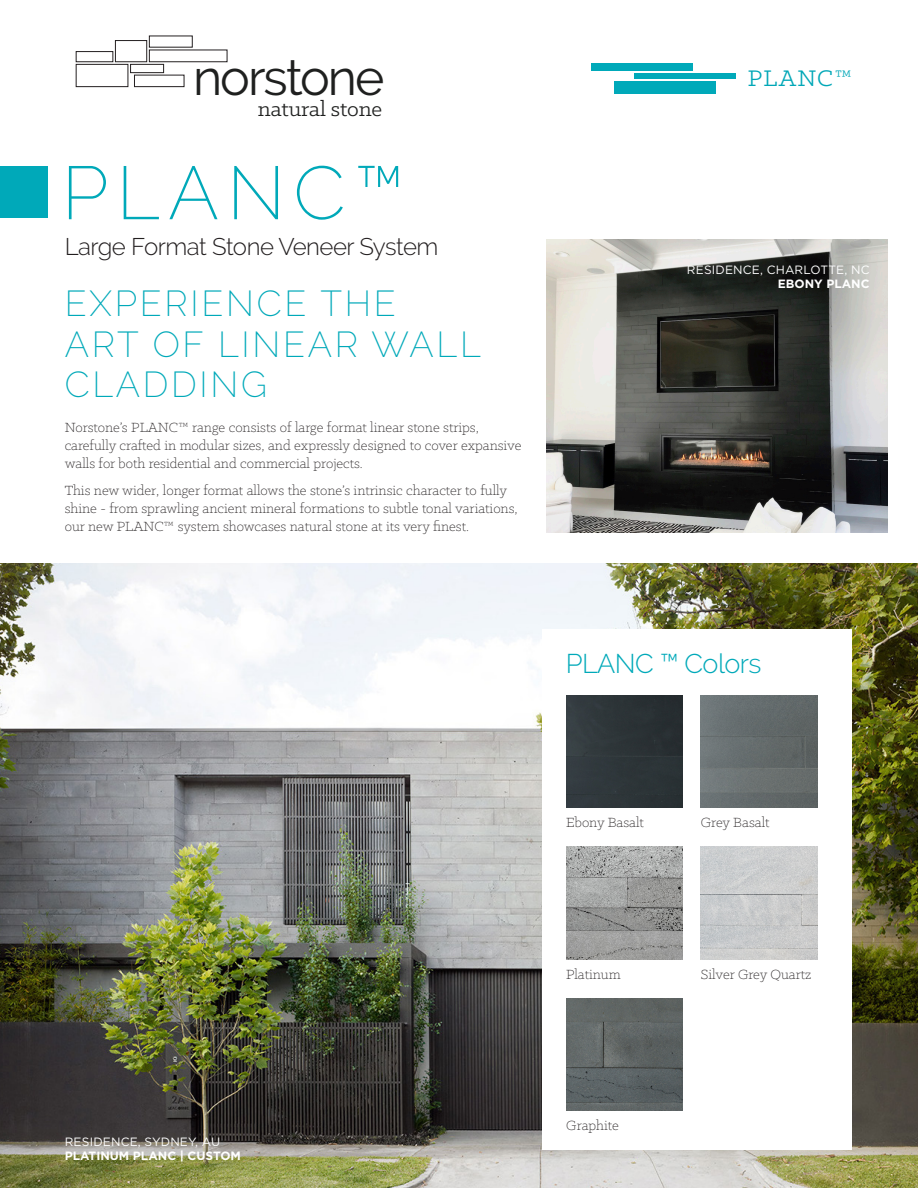
<style>
.page{position:relative;width:918px;height:1188px;background:#fff}
.page>*{position:absolute;margin:0;border:0;box-sizing:border-box;transform-origin:0 0}
.Product_Headings{font:200 75px "Raleway";letter-spacing:.11em;color:#00a9b9}
.t1{font:49.95px "Raleway";letter-spacing:-.04em;color:#1f201f}
.Product_SubHeadings{font:200 36px/40.5px "Raleway";letter-spacing:.075em;color:#00a9b9}
.Colour_Headings{font:300 27px "Raleway";letter-spacing:-.02em;color:#00a9b9}
.Note_-_Center{font:25.5px "Klinic Slab";letter-spacing:.05em;color:#00a7b7}
.Heading_3_Intro{font:300 24px "Raleway";letter-spacing:-.02em;color:#231f20}
.t2{font:22.8px "Klinic Slab";letter-spacing:-.005em;color:#1f201f}
.Main_Copy{font:300 15px/18px "Klinic Slab";color:#231f20}
.Picture_Descriptions{font:300 15px "Klinic Slab";color:#231f20}
.t3{font:12px "Gotham";letter-spacing:.015em;color:#fff}
.t4{font:700 12px "Gotham";color:#fff}
</style>
<div class="page">
<div style="left:76px;top:64px;width:52px;height:23px;border:1px solid #231f20"></div>
<div style="left:115px;top:40px;width:32px;height:22px;border:1px solid #231f20"></div>
<div style="left:130px;top:64px;width:34px;height:9px;border:1px solid #231f20"></div>
<div style="left:76px;top:51px;width:37px;height:11px;border:1px solid #231f20"></div>
<div style="left:149px;top:50px;width:78px;height:12px;border:1px solid #231f20"></div>
<div style="left:134px;top:75px;width:50px;height:12px;border:1px solid #231f20"></div>
<div style="left:0;top:166px;width:48px;height:52px;background:#00a9b9"></div>
<div style="left:634px;top:73px;width:101px;height:6px;background:#00a9b9"></div>
<div style="left:591px;top:63px;width:101px;height:7px;background:#00a9b9"></div>
<div style="left:614px;top:81px;width:101px;height:13px;background:#00a9b9"></div>
<img style="left:547px;top:240px;width:341px;height:293px">
<img style="left:0;top:563px;width:918px;height:625px">
<div style="left:542px;top:629px;width:309px;height:521px;background:#fff"></div>
<img style="left:701px;top:695px;width:116px;height:113px">
<img style="left:701px;top:847px;width:116px;height:112px">
<img style="left:566px;top:998px;width:117px;height:113px">
<img style="left:566px;top:847px;width:117px;height:112px">
<img style="left:566px;top:695px;width:117px;height:113px">
<p class="t1" style="left:193px;top:48px;width:193px">norstone</p>
<p class="t2" style="left:258px;top:94px;width:126px">natural stone</p>
<p class="Product_Headings" style="left:62px;top:149px;width:344px">PLANC™</p>
<p class="Heading_3_Intro" style="left:65px;top:232px;width:375px">Large Format Stone Veneer System</p>
<p class="Product_SubHeadings" style="left:65px;top:283px;width:418px">EXPERIENCE THE<br>ART OF LINEAR WALL<br>CLADDING</p>
<p class="Main_Copy" style="left:65px;top:418px;width:458px">Norstone’s PLANC™ range consists of large format linear stone strips, carefully crafted in modular sizes, and expressly designed to cover expansive walls for both residential and commercial projects.</p>
<p class="Main_Copy" style="left:65px;top:481px;width:455px">This new wider, longer format allows the stone’s intrinsic character to fully shine - from sprawling ancient mineral formations to subtle tonal variations, our new PLANC™ system showcases natural stone at its very finest.</p>
<p class="Note_-_Center" style="left:748px;top:62px;width:106px">PLANC™</p>
<p class="t3" style="left:687px;top:263px;width:184px">RESIDENCE, CHARLOTTE, NC</p>
<p class="t4" style="left:778px;top:277px;width:93px">EBONY PLANC</p>
<p class="Colour_Headings" style="left:566px;top:648px;width:197px">PLANC ™ Colors</p>
<p class="t3" style="left:65px;top:1135px;width:157px">RESIDENCE, SYDNEY, AU</p>
<p class="t4" style="left:65px;top:1149px;width:178px">PLATINUM PLANC | CUSTOM</p>
<p class="Picture_Descriptions" style="left:566px;top:813px;width:79px">Ebony Basalt</p>
<p class="Picture_Descriptions" style="left:566px;top:965px;width:56px">Platinum</p>
<p class="Picture_Descriptions" style="left:566px;top:1116px;width:54px">Graphite</p>
<p class="Picture_Descriptions" style="left:701px;top:813px;width:70px">Grey Basalt</p>
<p class="Picture_Descriptions" style="left:701px;top:965px;width:112px">Silver Grey Quartz</p>
</div>
